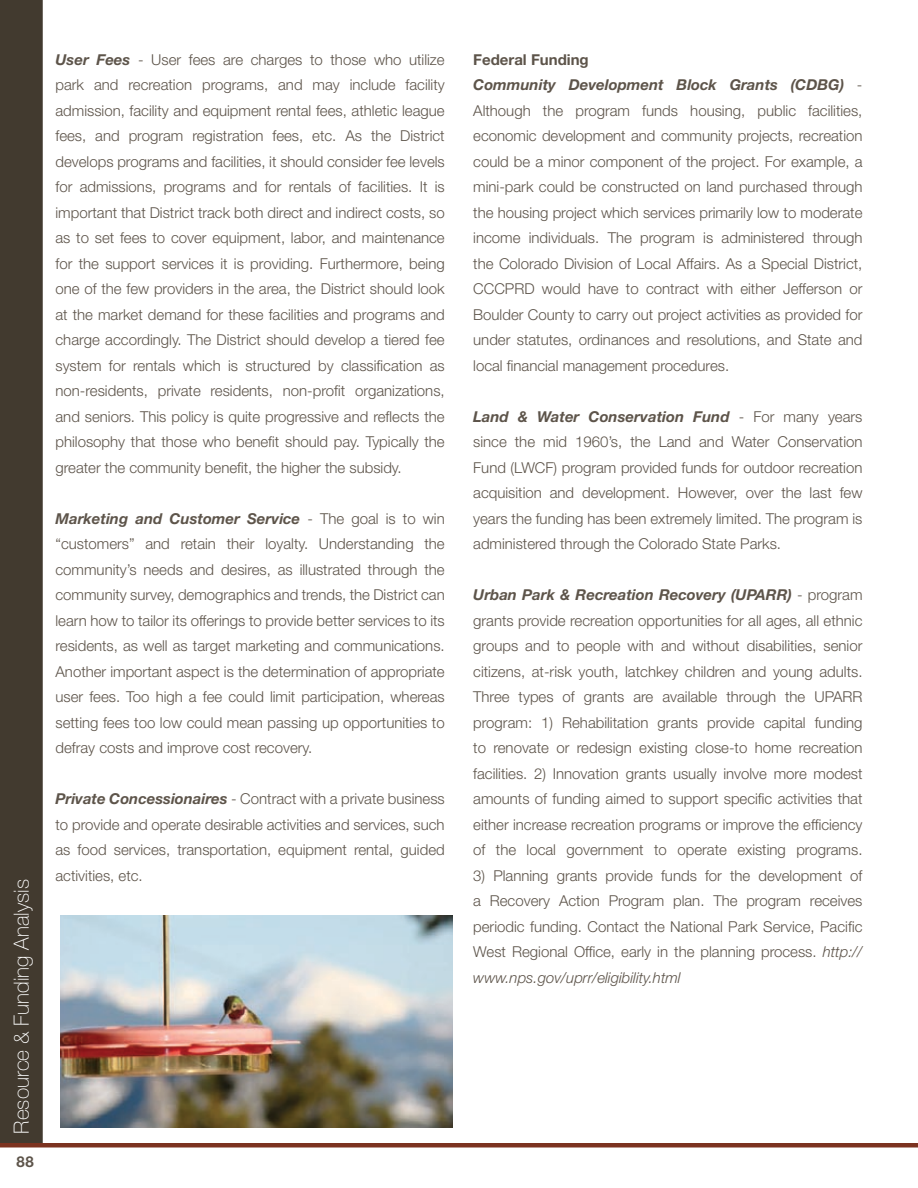
<style>
.page{position:relative;width:918px;height:1188px;background:#fff}
.page>*{position:absolute;margin:0;border:0;box-sizing:border-box;transform-origin:0 0}
.t1{font:100 21px "Helvetica Neue LT Std";color:#fff}
.t2{font:300 15px/25.5px "Helvetica Neue LT Std";color:#5d544a;text-align:justify}
.t3{font:700 15px "Helvetica Neue LT Std";color:#5d544a}
.s1{font-weight:700;font-style:italic}
.s2{font-weight:700}
.s3{font-style:italic}
</style>
<div class="page">
<div style="left:1px;top:1px;width:41px;height:1142px;background:#423a2f"></div>
<div style="left:0;top:0;width:43px;height:1144px;border:2px solid #423a2f"></div>
<div style="left:0;top:1143px;width:918px;height:5px;background:#7c3320"></div>
<img style="left:61px;top:916px;width:391px;height:211px">
<div style="left:54px;top:909px;width:405px;height:225px;border:6px solid #fff"></div>
<h1 class="t1" style="left:9px;top:1134px;width:256px;rotate:-90deg">Resource &amp; Funding Analysis</h1>
<p class="t3" style="left:16px;top:1153px;width:19px">88</p>
<p class="t2" style="left:56px;top:46px;width:391px"><span class="s1">User Fees</span> - User fees are charges to those who utilize park and recreation programs, and may include facility admission, facility and equipment rental fees, athletic league fees, and program registration fees, etc. As the District develops programs and facilities, it should consider fee levels for admissions, programs and for rentals of facilities. It is important that District track both direct and indirect costs, so as to set fees to cover equipment, labor, and maintenance for the support services it is providing. Furthermore, being one of the few providers in the area, the District should look at the market demand for these facilities and programs and charge accordingly. The District should develop a tiered fee system for rentals which is structured by classification as non-residents, private residents, non-profit organizations, and seniors. This policy is quite progressive and reflects the philosophy that those who benefit should pay. Typically the greater the community benefit, the higher the subsidy.</p>
<p class="t2" style="left:56px;top:505px;width:391px"><span class="s1">Marketing and Customer Service</span> - The goal is to win “customers” and retain their loyalty. Understanding the community’s needs and desires, as illustrated through the community survey, demographics and trends, the District can learn how to tailor its offerings to provide better services to its residents, as well as target marketing and communications.<br>Another important aspect is the determination of appropriate user fees. Too high a fee could limit participation, whereas setting fees too low could mean passing up opportunities to defray costs and improve cost recovery.</p>
<p class="t2" style="left:56px;top:786px;width:391px"><span class="s1">Private Concessionaires</span> - Contract with a private business to provide and operate desirable activities and services, such as food services, transportation, equipment rental, guided activities, etc.</p>
<p class="t2" style="left:473px;top:46px;width:391px;text-align:left"><span class="s2">Federal Funding<br></span><span class="s1">Community Development Block Grants (CDBG)</span> - Although the program funds housing, public facilities, economic development and community projects, recreation could be a minor component of the project. For example, a mini-park could be constructed on land purchased through the housing project which services primarily low to moderate income individuals. The program is administered through the Colorado Division of Local Affairs. As a Special District, CCCPRD would have to contract with either Jefferson or Boulder County to carry out project activities as provided for under statutes, ordinances and resolutions, and State and local financial management procedures.</p>
<p class="t2" style="left:473px;top:403px;width:391px"><span class="s1">Land &amp; Water Conservation Fund</span> - For many years since the mid 1960’s, the Land and Water Conservation Fund (LWCF) program provided funds for outdoor recreation acquisition and development. However, over the last few years the funding has been extremely limited. The program is administered through the Colorado State Parks.</p>
<p class="t2" style="left:473px;top:582px;width:391px"><span class="s1">Urban Park &amp; Recreation Recovery (UPARR)</span> - program grants provide recreation opportunities for all ages, all ethnic groups and to people with and without disabilities, senior citizens, at-risk youth, latchkey children and young adults.<br>Three types of grants are available through the UPARR program: 1) Rehabilitation grants provide capital funding to renovate or redesign existing close-to home recreation facilities. 2) Innovation grants usually involve more modest amounts of funding aimed to support specific activities that either increase recreation programs or improve the efficiency of the local government to operate existing programs.</p>
<p class="t2" style="left:473px;top:862px;width:391px">3) Planning grants provide funds for the development of a Recovery Action Program plan. The program receives periodic funding. Contact the National Park Service, Pacific West Regional Office, early in the planning process. <span class="s3">http:// www.nps.gov/uprr/eligibility.html</span></p>
</div>
